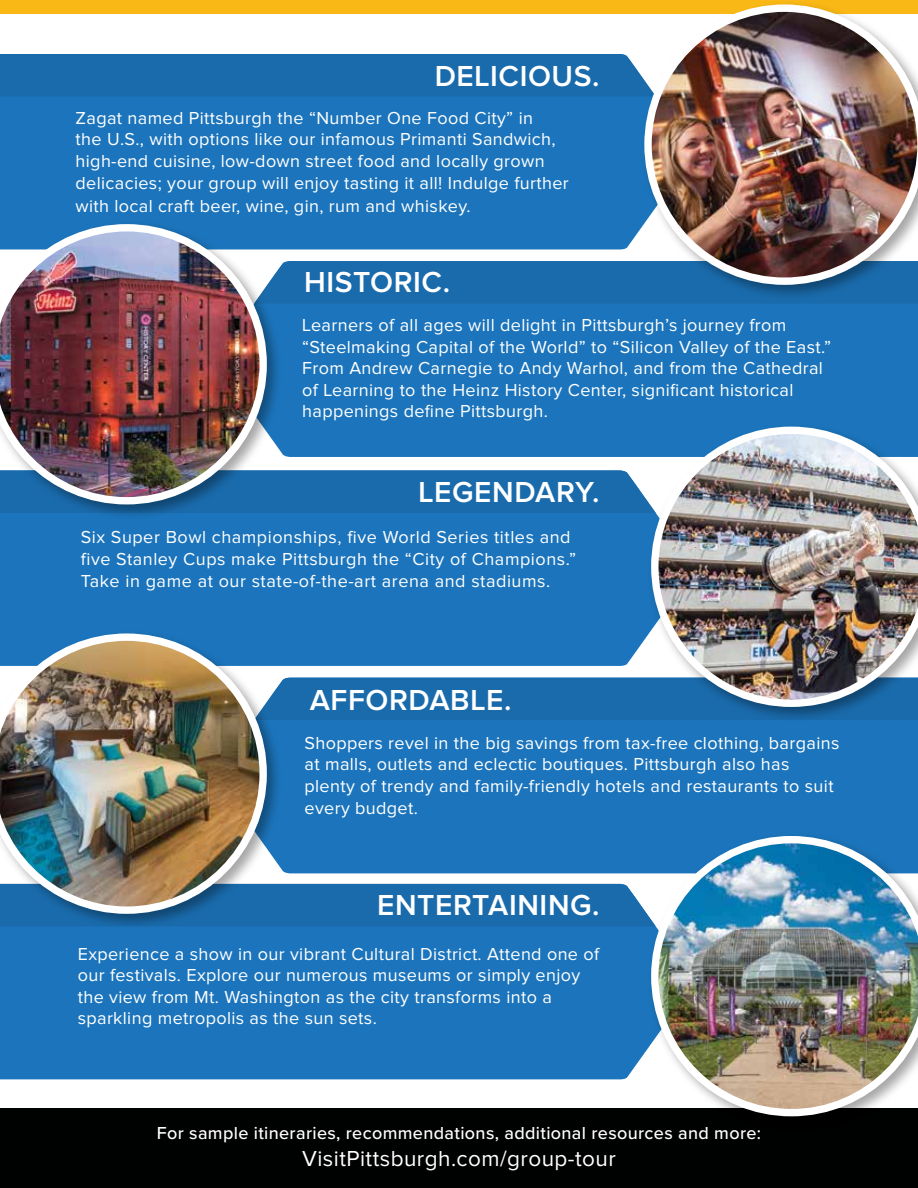
<style>
.page{position:relative;width:918px;height:1188px;background:#fff}
.page>*{position:absolute;margin:0;border:0;box-sizing:border-box;transform-origin:0 0}
.t1{font:600 30px "Proxima Nova";letter-spacing:.02em;color:#fff}
.t2{font:22.5px "Proxima Nova";letter-spacing:.02em;color:#fff}
.t3{font:18px/21.6px "Proxima Nova";letter-spacing:.02em;color:#fff}
.t4{font:500 18px "Proxima Nova";letter-spacing:.02em;color:#fff}
</style>
<div class="page">
<div style="left:0;top:1108px;width:918px;height:80px;background:#000101"></div>
<div style="left:0;top:96px;width:640px;height:154px;background:#1c75bc"></div>
<div style="left:283px;top:304px;width:635px;height:153px;background:#1c75bc"></div>
<div style="left:0;top:513px;width:647px;height:153px;background:#1c75bc"></div>
<div style="left:283px;top:720px;width:635px;height:153px;background:#1c75bc"></div>
<div style="left:0;top:926px;width:647px;height:154px;background:#1c75bc"></div>
<div style="left:0;top:54px;width:640px;height:42px;background:#1a6bac"></div>
<div style="left:283px;top:261px;width:635px;height:43px;background:#1a6bac"></div>
<div style="left:283px;top:470px;width:364px;height:43px;background:#1a6bac"></div>
<div style="left:283px;top:677px;width:364px;height:43px;background:#1a6bac"></div>
<div style="left:283px;top:884px;width:364px;height:42px;background:#1a6bac"></div>
<div style="left:0;top:0;width:918px;height:14px;background:#fab816"></div>
<div style="left:640px;top:0;width:278px;height:301px;background:#000;opacity:.35"></div>
<img style="left:644px;top:4px;width:274px;height:281px">
<div style="left:0;top:220px;width:283px;height:300px;background:#000;opacity:.35"></div>
<img style="left:0;top:224px;width:267px;height:280px">
<div style="left:647px;top:423px;width:271px;height:300px;background:#000;opacity:.35"></div>
<img style="left:651px;top:427px;width:267px;height:280px">
<div style="left:0;top:629px;width:283px;height:301px;background:#000;opacity:.35"></div>
<img style="left:0;top:633px;width:267px;height:281px">
<div style="left:647px;top:832px;width:271px;height:300px;background:#000;opacity:.35"></div>
<img style="left:651px;top:836px;width:267px;height:280px">
<h1 class="t1" style="left:435px;top:62px;width:166px">DELICIOUS.</h1>
<p class="t3" style="left:76px;top:108px;width:495px">Zagat named Pittsburgh the “Number One Food City” in<br>the U.S., with options like our infamous Primanti Sandwich, high-end cuisine, low-down street food and locally grown delicacies; your group will enjoy tasting it all! Indulge further</p>
<p class="t3" style="left:76px;top:196px;width:397px">with local craft beer, wine, gin, rum and whiskey.</p>
<h1 class="t1" style="left:304px;top:268px;width:147px">HISTORIC.</h1>
<p class="t3" style="left:302px;top:315px;width:531px">Learners of all ages will delight in Pittsburgh’s journey from “Steelmaking Capital of the World” to “Silicon Valley of the East.” From Andrew Carnegie to Andy Warhol, and from the Cathedral of Learning to the Heinz History Center, significant historical happenings define Pittsburgh.</p>
<h1 class="t1" style="left:418px;top:478px;width:182px">LEGENDARY.</h1>
<p class="t3" style="left:81px;top:527px;width:497px;line-height:22px">Six Super Bowl championships, five World Series titles and five Stanley Cups make Pittsburgh the “City of Champions.”<br>Take in game at our state-of-the-art arena and stadiums.</p>
<h1 class="t1" style="left:310px;top:686px;width:203px">AFFORDABLE.</h1>
<p class="t3" style="left:305px;top:733px;width:536px">Shoppers revel in the big savings from tax-free clothing, bargains at malls, outlets and eclectic boutiques. Pittsburgh also has plenty of trendy and family-friendly hotels and restaurants to suit every budget.</p>
<h1 class="t1" style="left:377px;top:891px;width:224px">ENTERTAINING.</h1>
<p class="t3" style="left:78px;top:943px;width:523px">Experience a show in our vibrant Cultural District. Attend one of our festivals. Explore our numerous museums or simply enjoy the view from Mt. Washington as the city transforms into a sparkling metropolis as the sun sets.</p>
<p class="t4" style="left:157px;top:1120px;width:606px">For sample itineraries, recommendations, additional resources and more:</p>
<p class="t2" style="left:302px;top:1148px;width:315px">VisitPittsburgh.com/group-tour</p>
</div>
